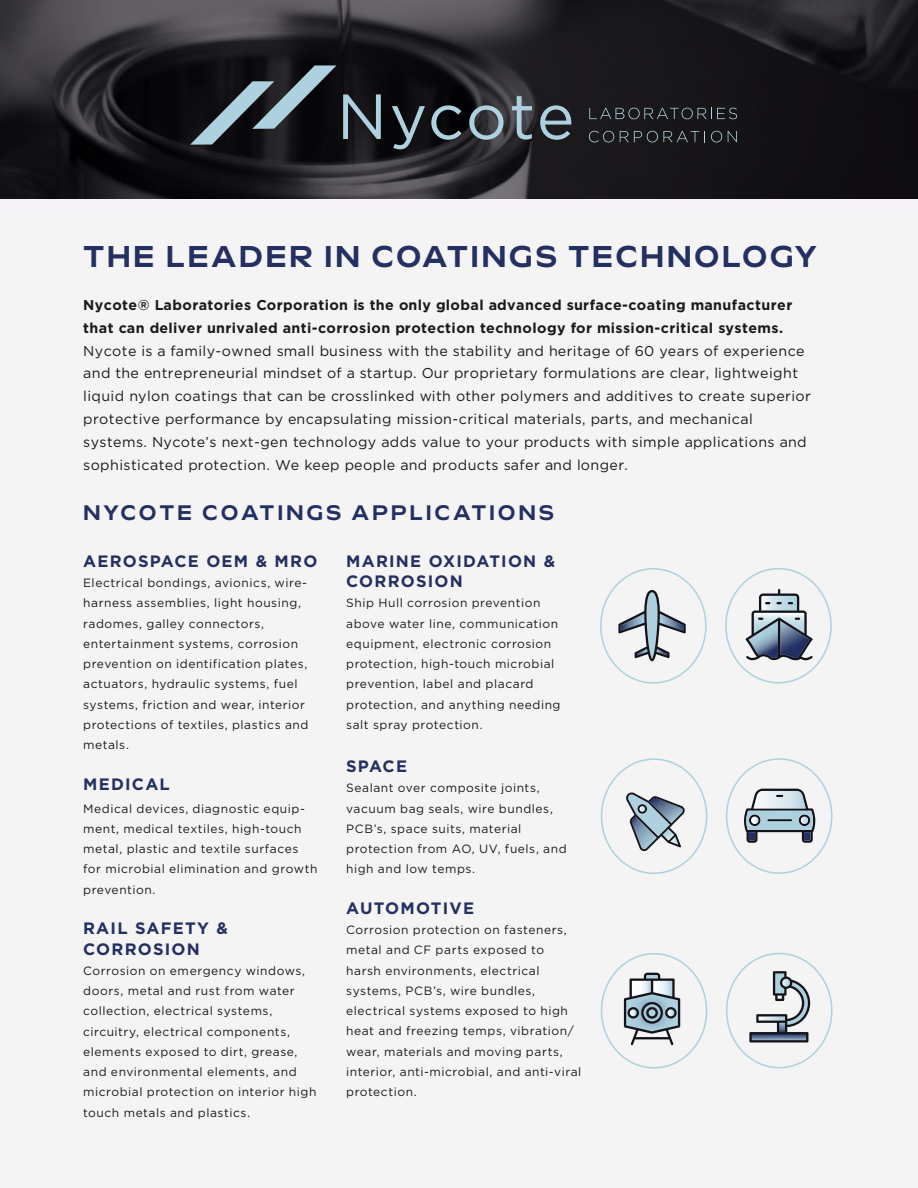
<style>
.page{position:relative;width:918px;height:1188px;background:#f4f4f4}
.page>*{position:absolute;margin:0;border:0;box-sizing:border-box;transform-origin:0 0}
.t1{font:700 30px "Sculpin";letter-spacing:.075em;color:#233061}
.t2{font:700 21px "Sculpin";letter-spacing:.13em;color:#233061}
.t3{font:700 16.5px/20.2px "Gotham";letter-spacing:.075em;color:#233061}
.t4{font:14.25px/22.8px "Gotham";letter-spacing:.03em;color:#1c191e}
.t5{font:700 14.25px/22.8px "Gotham";letter-spacing:.03em;color:#1c191e}
.t6{font:12px/20.2px "Gotham";letter-spacing:.045em;color:#1c191e}
</style>
<div class="page">
<div style="left:0;top:0;width:918px;height:211px;background:#f6f3f8"></div>
<svg style="left:0;top:0;width:918px;height:199px;background:#222023"></svg>
<svg style="left:343px;top:94px;width:38px;height:45px;background:#4f5c63"></svg>
<svg style="left:392px;top:106px;width:33px;height:43px"></svg>
<svg style="left:431px;top:105px;width:31px;height:35px"></svg>
<svg style="left:469px;top:105px;width:35px;height:35px"></svg>
<svg style="left:512px;top:96px;width:20px;height:44px"></svg>
<svg style="left:540px;top:105px;width:31px;height:35px"></svg>
<svg style="left:190px;top:65px;width:147px;height:80px;background:#343c41"></svg>
<svg style="left:589px;top:108px;width:148px;height:11px;background:#303439"></svg>
<svg style="left:589px;top:131px;width:25px;height:11px"></svg>
<svg style="left:620px;top:131px;width:79px;height:11px"></svg>
<svg style="left:705px;top:131px;width:17px;height:11px"></svg>
<svg style="left:728px;top:131px;width:9px;height:11px"></svg>
<svg style="left:624px;top:973px;width:56px;height:72px"></svg>
<svg style="left:744px;top:789px;width:72px;height:54px"></svg>
<svg style="left:618px;top:590px;width:68px;height:71px"></svg>
<svg style="left:746px;top:589px;width:67px;height:72px"></svg>
<svg style="left:749px;top:971px;width:61px;height:72px"></svg>
<div style="left:725px;top:568px;width:107px;height:116px;border:2px solid #add1de;border-radius:50%"></div>
<div style="left:726px;top:758px;width:107px;height:116px;border:2px solid #add1de;border-radius:50%"></div>
<div style="left:726px;top:953px;width:107px;height:115px;border:2px solid #add1de;border-radius:50%"></div>
<div style="left:600px;top:568px;width:107px;height:116px;border:2px solid #add1de;border-radius:50%"></div>
<div style="left:601px;top:758px;width:106px;height:116px;border:2px solid #add1de;border-radius:50%"></div>
<div style="left:601px;top:953px;width:106px;height:116px;border:2px solid #add1de;border-radius:50%"></div>
<svg style="left:626px;top:792px;width:59px;height:59px"></svg>
<h1 class="t1" style="left:83px;top:239px;width:735px">THE LEADER IN COATINGS TECHNOLOGY</h1>
<p class="t5" style="left:83px;top:293px;width:711px">Nycote® Laboratories Corporation is the only global advanced surface-coating manufacturer that can deliver unrivaled anti-corrosion protection technology for mission-critical systems.</p>
<p class="t4" style="left:83px;top:339px;width:729px">Nycote is a family-owned small business with the stability and heritage of 60 years of experience and the entrepreneurial mindset of a startup. Our proprietary formulations are clear, lightweight liquid nylon coatings that can be crosslinked with other polymers and additives to create superior protective performance by encapsulating mission-critical materials, parts, and mechanical systems. Nycote’s next-gen technology adds value to your products with simple applications and sophisticated protection. We keep people and products safer and longer.</p>
<h2 class="t2" style="left:83px;top:500px;width:472px">NYCOTE COATINGS APPLICATIONS</h2>
<h3 class="t3" style="left:346px;top:551px;width:211px">MARINE OXIDATION &amp;<br>CORROSION</h3>
<p class="t6" style="left:346px;top:593px;width:216px">Ship Hull corrosion prevention above water line, communication equipment, electronic corrosion protection, high-touch microbial prevention, label and placard protection, and anything needing salt spray protection.</p>
<h3 class="t3" style="left:346px;top:756px;width:62px">SPACE</h3>
<p class="t6" style="left:346px;top:778px;width:222px">Sealant over composite joints, vacuum bag seals, wire bundles,<br>PCB’s, space suits, material protection from AO, UV, fuels, and high and low temps.</p>
<h3 class="t3" style="left:346px;top:897px;width:129px">AUTOMOTIVE</h3>
<p class="t6" style="left:346px;top:920px;width:237px">Corrosion protection on fasteners, metal and CF parts exposed to harsh environments, electrical systems, PCB’s, wire bundles, electrical systems exposed to high heat and freezing temps, vibration/ wear, materials and moving parts, interior, anti-microbial, and anti-viral protection.</p>
<h3 class="t3" style="left:83px;top:551px;width:236px">AEROSPACE OEM &amp; MRO</h3>
<p class="t6" style="left:83px;top:573px;width:227px">Electrical bondings, avionics, wire&shy;harness assemblies, light housing, radomes, galley connectors, entertainment systems, corrosion prevention on identification plates, actuators, hydraulic systems, fuel systems, friction and wear, interior protections of textiles, plastics and metals.</p>
<h3 class="t3" style="left:83px;top:773px;width:88px">MEDICAL</h3>
<p class="t6" style="left:83px;top:798px;width:236px">Medical devices, diagnostic equip&shy;ment, medical textiles, high-touch metal, plastic and textile surfaces for microbial elimination and growth prevention.</p>
<h3 class="t3" style="left:83px;top:918px;width:146px">RAIL SAFETY &amp;<br>CORROSION</h3>
<p class="t6" style="left:83px;top:960px;width:235px">Corrosion on emergency windows, doors, metal and rust from water collection, electrical systems, circuitry, electrical components, elements exposed to dirt, grease, and environmental elements, and microbial protection on interior high touch metals and plastics.</p>
</div>
